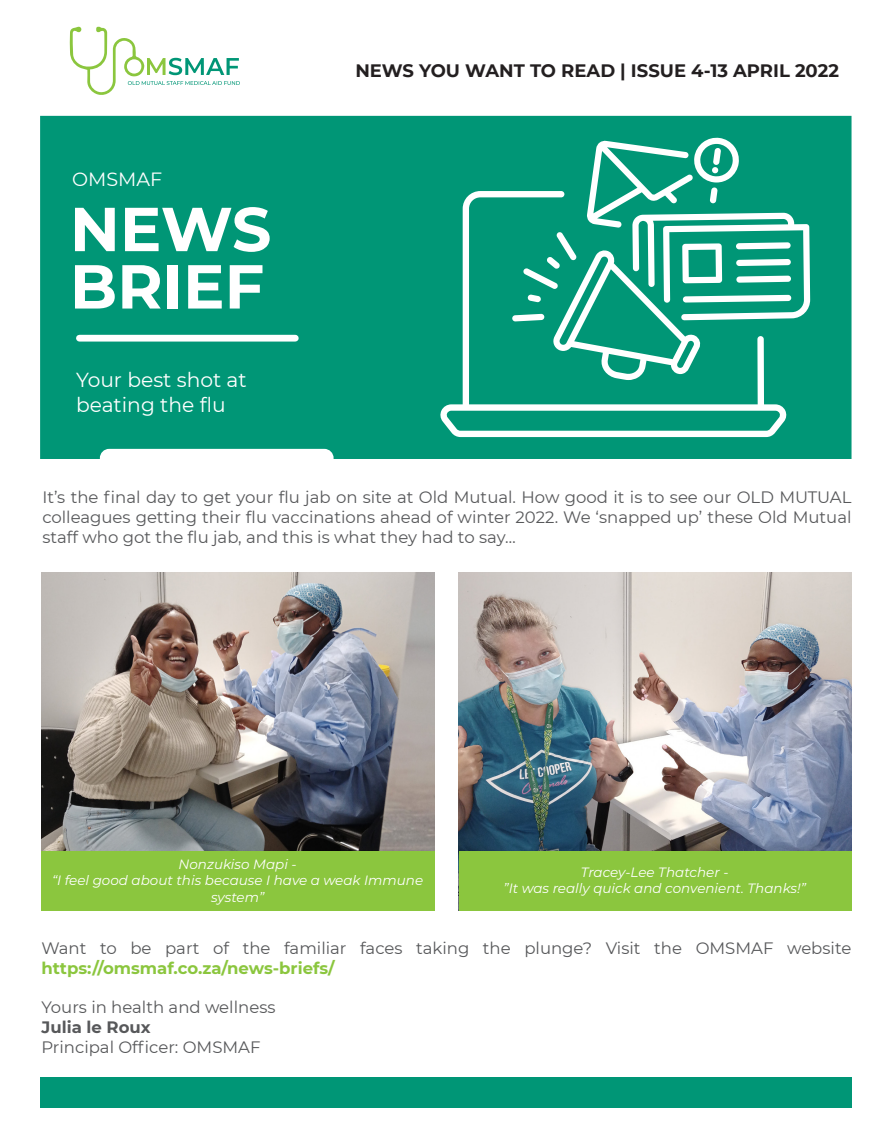
<style>
.page{position:relative;width:893px;height:1141px;background:#fff}
.page>*{position:absolute;margin:0;border:0;box-sizing:border-box;transform-origin:0 0}
.t1{font:700 61.95px/57.3px "Montserrat";color:#fff}
.t2{font:20.25px "Montserrat";color:#fff}
.t3{font:19.05px "Montserrat";color:#fff}
.t4{font:700 18px "Montserrat";color:#231f20}
.t5{font:16.5px/19.8px "Montserrat";color:#57585a}
.t6{font:700 16.5px "Montserrat";color:#57585a}
.t7{font:italic 13.5px/16.2px "Montserrat";color:#fff;text-align:center}
.s1{font-weight:700;color:#8bc63e}
</style>
<div class="page">
<div style="left:40px;top:116px;width:811px;height:343px;background:#009676"></div>
<svg style="left:70px;top:26px;width:170px;height:69px"></svg>
<div style="left:79px;top:335px;width:216px;height:6px;background:#fff"></div>
<svg style="left:440px;top:191px;width:347px;height:246px;fill:#009676"></svg>
<svg style="left:512px;top:137px;width:298px;height:243px"></svg>
<div style="left:40px;top:1077px;width:811px;height:30px;background:#009676"></div>
<img style="left:42px;top:572px;width:392px;height:279px">
<img style="left:459px;top:572px;width:392px;height:279px">
<div style="left:41px;top:851px;width:393px;height:59px;background:#8bc63e"></div>
<div style="left:459px;top:851px;width:392px;height:59px;background:#8bc63e"></div>
<p class="t3" style="left:72px;top:166px;width:92px">OMSMAF</p>
<p class="t1" style="left:70px;top:197px;width:203px">NEWS<br>BRIEF</p>
<p class="t2" style="left:76px;top:366px;width:172px">Your best shot at</p>
<p class="t2" style="left:76px;top:390px;width:151px">beating the flu</p>
<p class="t4" style="left:355px;top:58px;width:485px">NEWS YOU WANT TO READ | ISSUE 4-13 APRIL 2022</p>
<p class="t5" style="left:42px;top:487px;width:811px;text-align:justify">It’s the final day to get your flu jab on site at Old Mutual. How good it is to see our OLD MUTUAL colleagues getting their flu vaccinations ahead of winter 2022. We ‘snapped up’ these Old Mutual staff who got the flu jab, and this is what they had to say…</p>
<p class="t7" style="left:179px;top:855px;width:120px">Nonzukiso Mapi -</p>
<p class="t7" style="left:52px;top:872px;width:373px">“I feel good about this because I have a weak Immune system”</p>
<p class="t7" style="left:581px;top:863px;width:149px">Tracey-Lee Thatcher -</p>
<p class="t7" style="left:503px;top:879px;width:304px">”It was really quick and convenient. Thanks!”</p>
<p class="t5" style="left:41px;top:937px;width:811px">Want to be part of the familiar faces taking the plunge? Visit the OMSMAF website <span class="s1">https://omsmaf.co.za/news-briefs/</span></p>
<p class="t5" style="left:41px;top:997px;width:235px">Yours in health and wellness</p>
<p class="t6" style="left:41px;top:1015px;width:111px">Julia le Roux</p>
<p class="t5" style="left:41px;top:1036px;width:221px">Principal Officer: OMSMAF</p>
</div>
